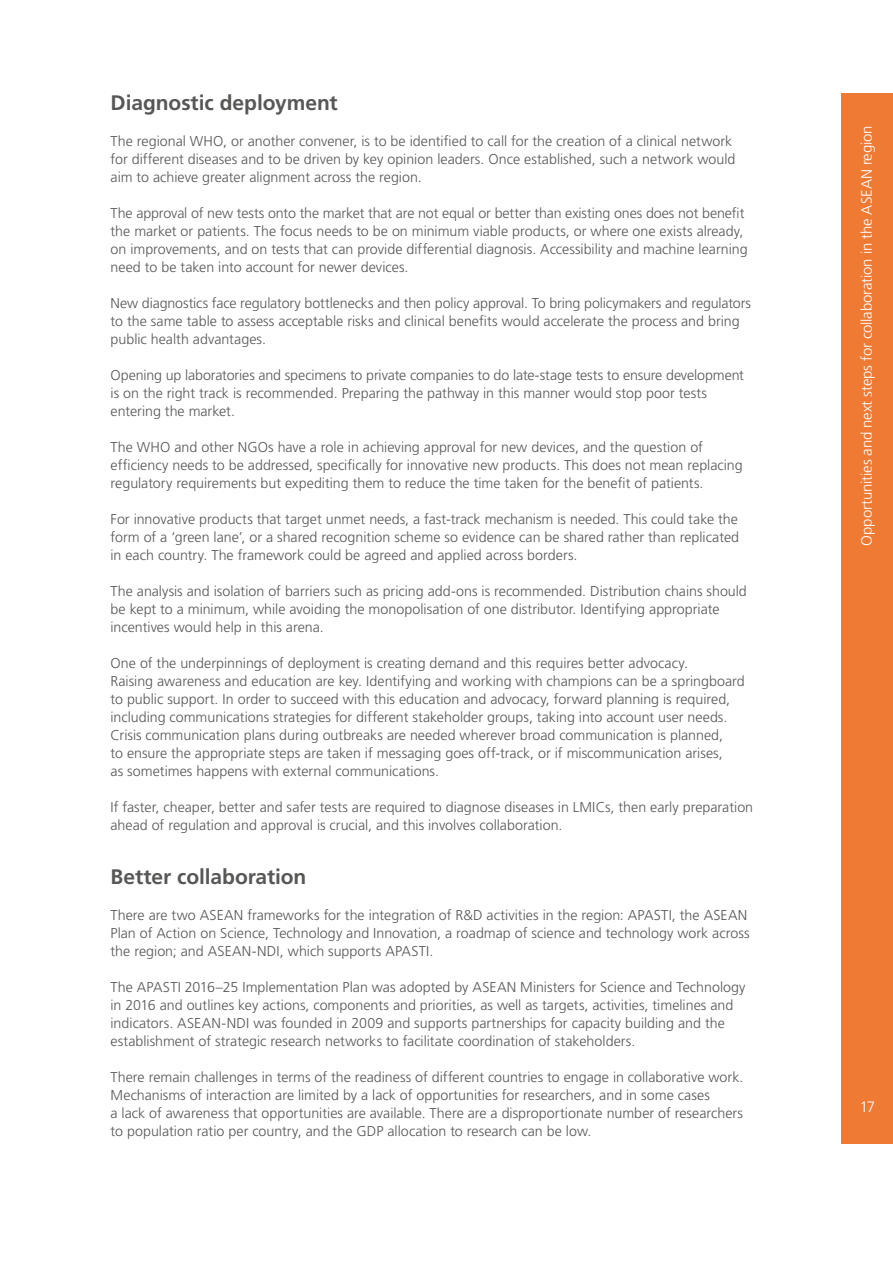
<style>
.page{position:relative;width:893px;height:1263px;background:#fff}
.page>*{position:absolute;margin:0;border:0;box-sizing:border-box;transform-origin:0 0}
.t1{font:700 21px "Frutiger";letter-spacing:-.005em;color:#575756}
.t2{font:300 15px "Frutiger";letter-spacing:-.01em;color:#fff}
.t3{font:300 14.25px/18px "Frutiger";color:#575756}
</style>
<div class="page">
<div style="left:842px;top:94px;width:51px;height:1050px;background:#ee7a34"></div>
<h1 class="t1" style="left:111px;top:90px;width:229px">Diagnostic deployment</h1>
<p class="t3" style="left:111px;top:132px;width:626px">The regional WHO, or another convener, is to be identified to call for the creation of a clinical network for different diseases and to be driven by key opinion leaders. Once established, such a network would aim to achieve greater alignment across the region.</p>
<p class="t3" style="left:111px;top:204px;width:639px">The approval of new tests onto the market that are not equal or better than existing ones does not benefit the market or patients. The focus needs to be on minimum viable products, or where one exists already, on improvements, and on tests that can provide differential diagnosis. Accessibility and machine learning need to be taken into account for newer devices.</p>
<p class="t3" style="left:111px;top:294px;width:642px">New diagnostics face regulatory bottlenecks and then policy approval. To bring policymakers and regulators to the same table to assess acceptable risks and clinical benefits would accelerate the process and bring public health advantages.</p>
<p class="t3" style="left:111px;top:366px;width:635px">Opening up laboratories and specimens to private companies to do late-stage tests to ensure development is on the right track is recommended. Preparing the pathway in this manner would stop poor tests entering the market.</p>
<p class="t3" style="left:111px;top:438px;width:634px">The WHO and other NGOs have a role in achieving approval for new devices, and the question of efficiency needs to be addressed, specifically for innovative new products. This does not mean replacing regulatory requirements but expediting them to reduce the time taken for the benefit of patients.</p>
<p class="t3" style="left:111px;top:510px;width:630px;text-align:justify">For innovative products that target unmet needs, a fast-track mechanism is needed. This could take the form of a ‘green lane’, or a shared recognition scheme so evidence can be shared rather than replicated in each country. The framework could be agreed and applied across borders.</p>
<p class="t3" style="left:111px;top:582px;width:638px">The analysis and isolation of barriers such as pricing add-ons is recommended. Distribution chains should be kept to a minimum, while avoiding the monopolisation of one distributor. Identifying appropriate incentives would help in this arena.</p>
<p class="t3" style="left:111px;top:654px;width:636px">One of the underpinnings of deployment is creating demand and this requires better advocacy.<br>Raising awareness and education are key. Identifying and working with champions can be a springboard to public support. In order to succeed with this education and advocacy, forward planning is required, including communications strategies for different stakeholder groups, taking into account user needs.<br>Crisis communication plans during outbreaks are needed wherever broad communication is planned,<br>to ensure the appropriate steps are taken if messaging goes off-track, or if miscommunication arises,<br>as sometimes happens with external communications.</p>
<p class="t3" style="left:111px;top:798px;width:644px">If faster, cheaper, better and safer tests are required to diagnose diseases in LMICs, then early preparation ahead of regulation and approval is crucial, and this involves collaboration.</p>
<h1 class="t1" style="left:111px;top:864px;width:197px">Better collaboration</h1>
<p class="t3" style="left:111px;top:906px;width:641px">There are two ASEAN frameworks for the integration of R&amp;D activities in the region: APASTI, the ASEAN<br>Plan of Action on Science, Technology and Innovation, a roadmap of science and technology work across the region; and ASEAN-NDI, which supports APASTI.</p>
<p class="t3" style="left:111px;top:978px;width:637px">The APASTI 2016–25 Implementation Plan was adopted by ASEAN Ministers for Science and Technology in 2016 and outlines key actions, components and priorities, as well as targets, activities, timelines and indicators. ASEAN-NDI was founded in 2009 and supports partnerships for capacity building and the establishment of strategic research networks to facilitate coordination of stakeholders.</p>
<p class="t3" style="left:111px;top:1068px;width:634px">There remain challenges in terms of the readiness of different countries to engage in collaborative work.<br>Mechanisms of interaction are limited by a lack of opportunities for researchers, and in some cases<br>a lack of awareness that opportunities are available. There are a disproportionate number of researchers to population ratio per country, and the GDP allocation to research can be low.</p>
<p class="t2" style="left:858px;top:546px;width:422px;rotate:-90deg">Opportunities and next steps for collaboration in the ASEAN region</p>
<p class="t2" style="left:860px;top:1098px;width:17px">17</p>
</div>
